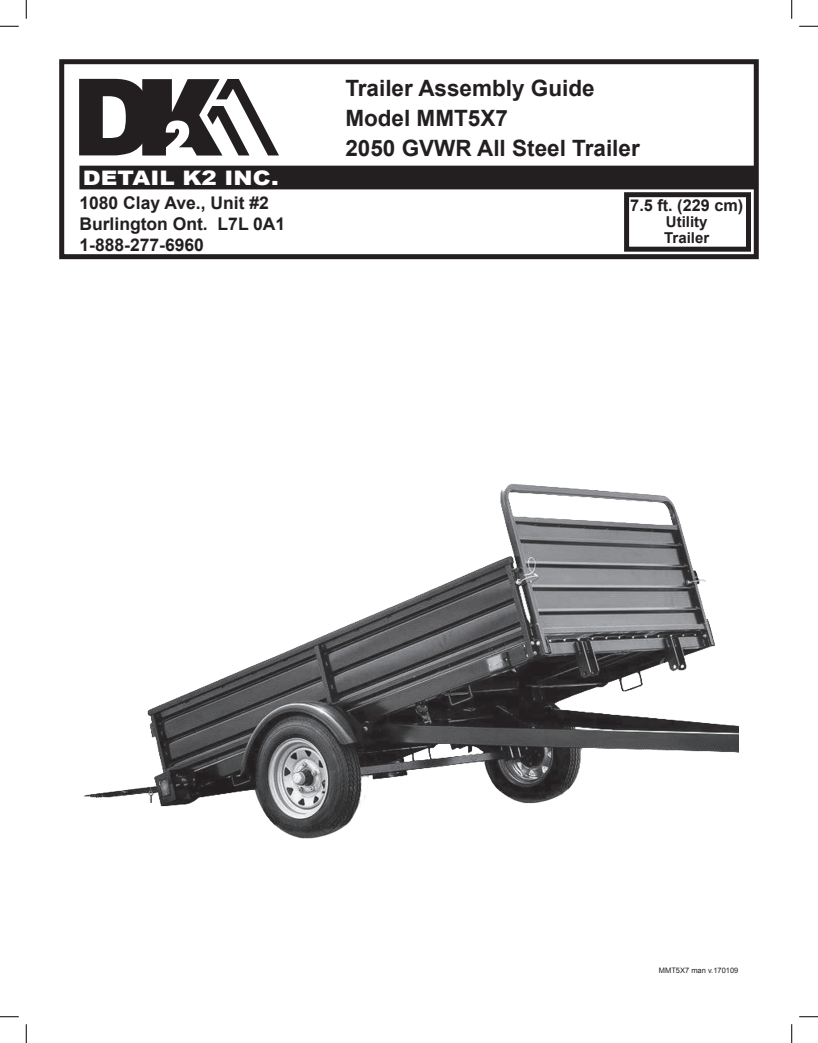
<style>
.page{position:relative;width:818px;height:1043px;background:#fff}
.page>*{position:absolute;margin:0;border:0;box-sizing:border-box;transform-origin:0 0}
.t1{font:700 22.5px/30px "Arial";color:#231f20}
.t2{font:900 20px "Arial";color:#fff;scale:1.15 1}
.t3{font:700 17.5px/21px "Arial";color:#231f20}
.t4{font:700 16.25px "Arial";color:#231f20}
.t5{font:700 15px/16.2px "Arial";color:#231f20}
.t6{font:7.5px "Arial";color:#231f20}
</style>
<div class="page">
<svg style="left:79px;top:79px;width:200px;height:76px"></svg>
<div style="left:79px;top:166px;width:677px;height:23px;background:#231f20"></div>
<div style="left:59px;top:59px;width:699px;height:200px;border:5px solid #231f20"></div>
<div style="left:624px;top:192px;width:127px;height:60px;border:5px solid #231f20"></div>
<img style="left:84px;top:483px;width:654px;height:356px">
<svg style="left:0;top:25px;width:19px;height:2px"></svg>
<svg style="left:799px;top:25px;width:19px;height:2px"></svg>
<svg style="left:0;top:1016px;width:19px;height:1px"></svg>
<svg style="left:799px;top:1016px;width:19px;height:1px"></svg>
<svg style="left:25px;top:0;width:2px;height:19px"></svg>
<svg style="left:25px;top:1024px;width:2px;height:18px"></svg>
<svg style="left:791px;top:0;width:1px;height:19px"></svg>
<svg style="left:791px;top:1024px;width:1px;height:18px"></svg>
<p class="t2" style="left:83px;top:163px;width:172px">DETAIL K2 INC.</p>
<p class="t3" style="left:79px;top:193px;width:207px">1080 Clay Ave., Unit #2<br>Burlington Ont. L7L 0A1<br>1-888-277-6960</p>
<p class="t1" style="left:345px;top:74px;width:296px">Trailer Assembly Guide<br>Model MMT5X7<br>2050 GVWR All Steel Trailer</p>
<p class="t4" style="left:630px;top:194px;width:114px">7.5 ft. (229 cm)</p>
<p class="t5" style="left:664px;top:214px;width:47px">Utility<br>Trailer</p>
<p class="t6" style="left:658px;top:965px;width:81px">MMT5X7 man v.170109</p>
</div>
